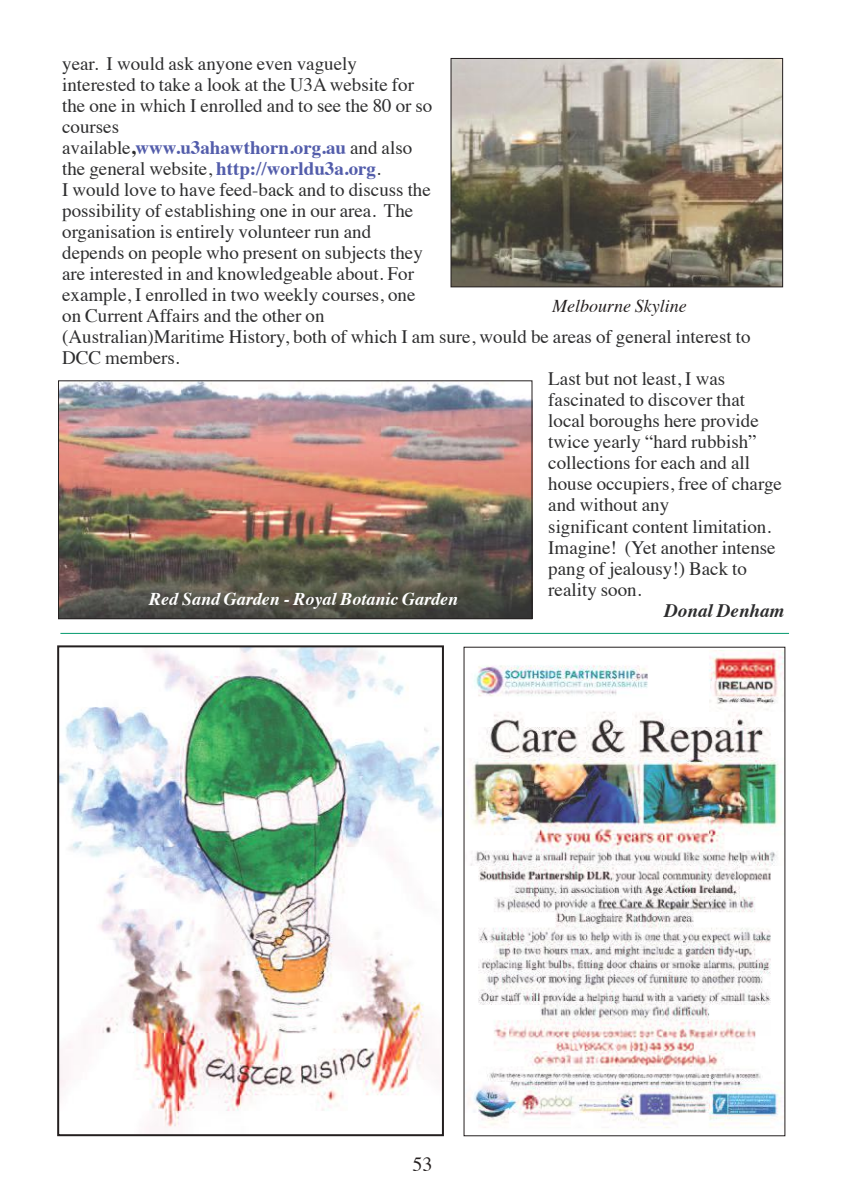
<style>
.page{position:relative;width:842px;height:1191px;background:#fff}
.page>*{position:absolute;margin:0;border:0;box-sizing:border-box;transform-origin:0 0}
.t1{font:20px "Times";color:#241f1f}
.t2{font:19px "Times";color:#2d2d2e}
.t3{font:700 19px "Times";color:#535dab}
.t4{font:italic 700 19px "Times";color:#2d2d2e}
.t5{font:italic 700 18px "Times";color:#fff}
.t6{font:italic 18px "Times";color:#241f1f}
.s1{font-weight:400;color:#2d2d2e}
.s2{color:#2d2d2e}
.s3{font-weight:700;color:#535dab}
</style>
<div class="page">
<img style="left:60px;top:382px;width:470px;height:235px">
<div style="left:58px;top:380px;width:474px;height:239px;border:1px solid #241f1f"></div>
<img style="left:453px;top:60px;width:328px;height:225px">
<div style="left:451px;top:58px;width:332px;height:229px;border:1px solid #241f1f"></div>
<hr style="left:60px;top:633px;width:729px;height:1px;background:#04996d">
<img style="left:468px;top:652px;width:315px;height:476px">
<img style="left:60px;top:648px;width:381px;height:480px">
<div style="left:57px;top:645px;width:387px;height:491px;border:2px solid #241f1f"></div>
<p class="t2" style="left:62px;top:56px;width:296px">year. I would ask anyone even vaguely</p>
<p class="t2" style="left:62px;top:77px;width:353px">interested to take a look at the U3A website for</p>
<p class="t2" style="left:62px;top:98px;width:372px">the one in which I enrolled and to see the 80 or so</p>
<p class="t2" style="left:62px;top:119px;width:58px">courses</p>
<p class="t3" style="left:62px;top:140px;width:352px"><span class="s1">available</span><span class="s2">,</span>www.u3ahawthorn.org.au <span class="s1">and also</span></p>
<p class="t2" style="left:62px;top:161px;width:320px">the general website, <span class="s3">http://worldu3a.org</span>.</p>
<p class="t2" style="left:62px;top:182px;width:370px">I would love to have feed-back and to discuss the</p>
<p class="t2" style="left:62px;top:203px;width:353px">possibility of establishing one in our area. The</p>
<p class="t2" style="left:62px;top:224px;width:310px">organisation is entirely volunteer run and</p>
<p class="t2" style="left:62px;top:245px;width:362px">depends on people who present on subjects they</p>
<p class="t2" style="left:62px;top:266px;width:353px">are interested in and knowledgeable about. For</p>
<p class="t2" style="left:62px;top:287px;width:355px">example, I enrolled in two weekly courses, one</p>
<p class="t2" style="left:62px;top:308px;width:264px">on Current Affairs and the other on</p>
<p class="t2" style="left:62px;top:329px;width:690px">(Australian)Maritime History, both of which I am sure, would be areas of general interest to</p>
<p class="t2" style="left:62px;top:350px;width:119px">DCC members.</p>
<p class="t2" style="left:548px;top:371px;width:178px">Last but not least, I was</p>
<p class="t2" style="left:548px;top:392px;width:198px">fascinated to discover that</p>
<p class="t2" style="left:548px;top:413px;width:212px">local boroughs here provide</p>
<p class="t2" style="left:548px;top:434px;width:210px">twice yearly “hard rubbish”</p>
<p class="t2" style="left:548px;top:455px;width:203px">collections for each and all</p>
<p class="t2" style="left:548px;top:476px;width:235px">house occupiers, free of charge</p>
<p class="t2" style="left:548px;top:497px;width:122px">and without any</p>
<p class="t2" style="left:548px;top:518px;width:224px">significant content limitation.</p>
<p class="t2" style="left:548px;top:539px;width:229px">Imagine! (Yet another intense</p>
<p class="t2" style="left:548px;top:560px;width:200px">pang of jealousy!) Back to</p>
<p class="t2" style="left:548px;top:581px;width:95px">reality soon.</p>
<p class="t4" style="left:664px;top:602px;width:122px">Donal Denham</p>
<p class="t6" style="left:552px;top:299px;width:136px">Melbourne Skyline</p>
<p class="t5" style="left:149px;top:591px;width:310px">Red Sand Garden - Royal Botanic Garden</p>
<p class="t1" style="left:412px;top:1156px;width:21px">53</p>
</div>
